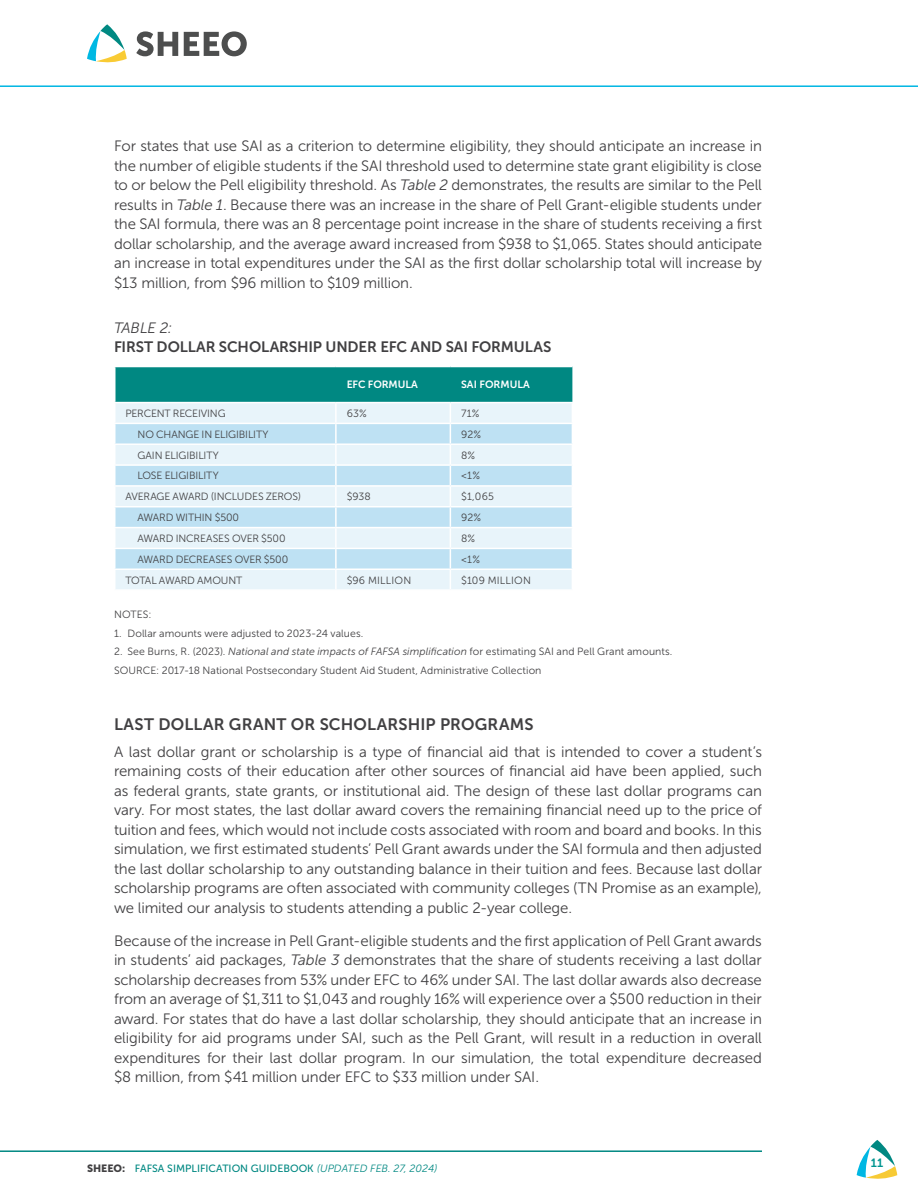
<style>
.page{position:relative;width:918px;height:1188px;background:#fff}
.page>*{position:absolute;margin:0;border:0;box-sizing:border-box;transform-origin:0 0}
.t1{font:16.5px "Museo Sans 700";letter-spacing:.01em;color:#414042}
.t2{font:15px/19.5px "Museo Sans 300";letter-spacing:-.01em;color:#414042;text-align:justify}
.t3{font:15px "Museo Sans 700";letter-spacing:-.005em;color:#414042}
.t4{font:italic 15px "Museo Sans 300";letter-spacing:-.01em;color:#414042}
.t5{font:12px "Museo Sans 700";color:#009590}
.t6{font:10.5px/18.8px "Museo Sans 300";color:#414042}
.t7{font:10.5px "Museo Sans 500";color:#008882}
.t8{font:10.5px "Museo Sans 300";letter-spacing:-.02em;color:#414042}
.t9{font:10.5px "Museo Sans 700";color:#fff}
.t10{font:10.5px "Museo Sans 300";letter-spacing:.02em;color:#414042}
.s1{font-style:italic}
.s2{font-family:"Museo Sans 900";color:#414042}
.s3{font-family:"Museo Sans 300";font-style:italic}
</style>
<div class="page">
<hr style="left:0;top:1150px;width:762px;height:2px;background:#008882">
<svg style="left:857px;top:1140px;width:40px;height:39px"></svg>
<hr style="left:0;top:85px;width:918px;height:2px;background:#00b7e3">
<svg style="left:136px;top:31px;width:42px;height:25px"></svg>
<svg style="left:184px;top:31px;width:63px;height:25px"></svg>
<svg style="left:87px;top:24px;width:40px;height:39px"></svg>
<svg style="left:114px;top:367px;width:459px;height:222px;background:#b7dde5"></svg>
<p class="t2" style="left:114px;top:136px;width:650px">For states that use SAI as a criterion to determine eligibility, they should anticipate an increase in the number of eligible students if the SAI threshold used to determine state grant eligibility is close to or below the Pell eligibility threshold. As <span class="s1">Table 2</span> demonstrates, the results are similar to the Pell results in <span class="s1">Table 1</span>. Because there was an increase in the share of Pell Grant-eligible students under the SAI formula, there was an 8 percentage point increase in the share of students receiving a first dollar scholarship, and the average award increased from $938 to $1,065. States should anticipate an increase in total expenditures under the SAI as the first dollar scholarship total will increase by $13 million, from $96 million to $109 million.</p>
<p class="t4" style="left:114px;top:320px;width:60px">TABLE 2:</p>
<p class="t3" style="left:114px;top:339px;width:439px">FIRST DOLLAR SCHOLARSHIP UNDER EFC AND SAI FORMULAS</p>
<p class="t9" style="left:347px;top:379px;width:73px">EFC FORMULA</p>
<p class="t9" style="left:461px;top:379px;width:70px">SAI FORMULA</p>
<p class="t8" style="left:126px;top:408px;width:102px">PERCENT RECEIVING</p>
<p class="t6" style="left:347px;top:404px;width:22px">63%</p>
<p class="t6" style="left:461px;top:404px;width:20px">71%</p>
<p class="t6" style="left:138px;top:425px;width:133px">NO CHANGE IN ELIGIBILITY</p>
<p class="t6" style="left:461px;top:425px;width:22px">92%</p>
<p class="t6" style="left:138px;top:446px;width:83px">GAIN ELIGIBILITY</p>
<p class="t6" style="left:461px;top:446px;width:16px">8%</p>
<p class="t6" style="left:138px;top:467px;width:83px">LOSE ELIGIBILITY</p>
<p class="t6" style="left:461px;top:467px;width:21px">&lt;1%</p>
<p class="t8" style="left:126px;top:491px;width:177px">AVERAGE AWARD (INCLUDES ZEROS)</p>
<p class="t6" style="left:347px;top:487px;width:26px">$938</p>
<p class="t6" style="left:461px;top:487px;width:34px">$1,065</p>
<p class="t6" style="left:138px;top:508px;width:103px">AWARD WITHIN $500</p>
<p class="t6" style="left:461px;top:508px;width:22px">92%</p>
<p class="t6" style="left:138px;top:529px;width:150px">AWARD INCREASES OVER $500</p>
<p class="t6" style="left:461px;top:529px;width:16px">8%</p>
<p class="t6" style="left:138px;top:550px;width:152px">AWARD DECREASES OVER $500</p>
<p class="t6" style="left:461px;top:550px;width:21px">&lt;1%</p>
<p class="t6" style="left:126px;top:571px;width:118px">TOTAL AWARD AMOUNT</p>
<p class="t10" style="left:347px;top:574px;width:66px">$96 MILLION</p>
<p class="t6" style="left:461px;top:571px;width:71px">$109 MILLION</p>
<p class="t6" style="left:114px;top:605px;width:39px">NOTES:</p>
<p class="t6" style="left:114px;top:624px;width:251px">1. Dollar amounts were adjusted to 2023-24 values.</p>
<p class="t6" style="left:114px;top:642px;width:560px">2. See Burns, R. (2023). <span class="s1">National and state impacts of FAFSA simplification</span> for estimating SAI and Pell Grant amounts.<br>SOURCE: 2017-18 National Postsecondary Student Aid Student, Administrative Collection</p>
<p class="t1" style="left:114px;top:715px;width:421px">LAST DOLLAR GRANT OR SCHOLARSHIP PROGRAMS</p>
<p class="t2" style="left:114px;top:742px;width:650px">A last dollar grant or scholarship is a type of financial aid that is intended to cover a student’s remaining costs of their education after other sources of financial aid have been applied, such as federal grants, state grants, or institutional aid. The design of these last dollar programs can vary. For most states, the last dollar award covers the remaining financial need up to the price of tuition and fees, which would not include costs associated with room and board and books. In this simulation, we first estimated students’ Pell Grant awards under the SAI formula and then adjusted the last dollar scholarship to any outstanding balance in their tuition and fees. Because last dollar scholarship programs are often associated with community colleges (TN Promise as an example), we limited our analysis to students attending a public 2-year college.</p>
<p class="t2" style="left:114px;top:931px;width:650px">Because of the increase in Pell Grant-eligible students and the first application of Pell Grant awards in students’ aid packages, <span class="s1">Table 3</span> demonstrates that the share of students receiving a last dollar scholarship decreases from 53% under EFC to 46% under SAI. The last dollar awards also decrease from an average of $1,311 to $1,043 and roughly 16% will experience over a $500 reduction in their award. For states that do have a last dollar scholarship, they should anticipate that an increase in eligibility for aid programs under SAI, such as the Pell Grant, will result in a reduction in overall expenditures for their last dollar program. In our simulation, the total expenditure decreased $8 million, from $41 million under EFC to $33 million under SAI.</p>
<p class="t7" style="left:87px;top:1163px;width:352px"><span class="s2">SHEEO:</span> FAFSA SIMPLIFICATION GUIDEBOOK <span class="s3">(UPDATED FEB. 27, 2024)</span></p>
<p class="t5" style="left:871px;top:1156px;width:14px">11</p>
</div>
